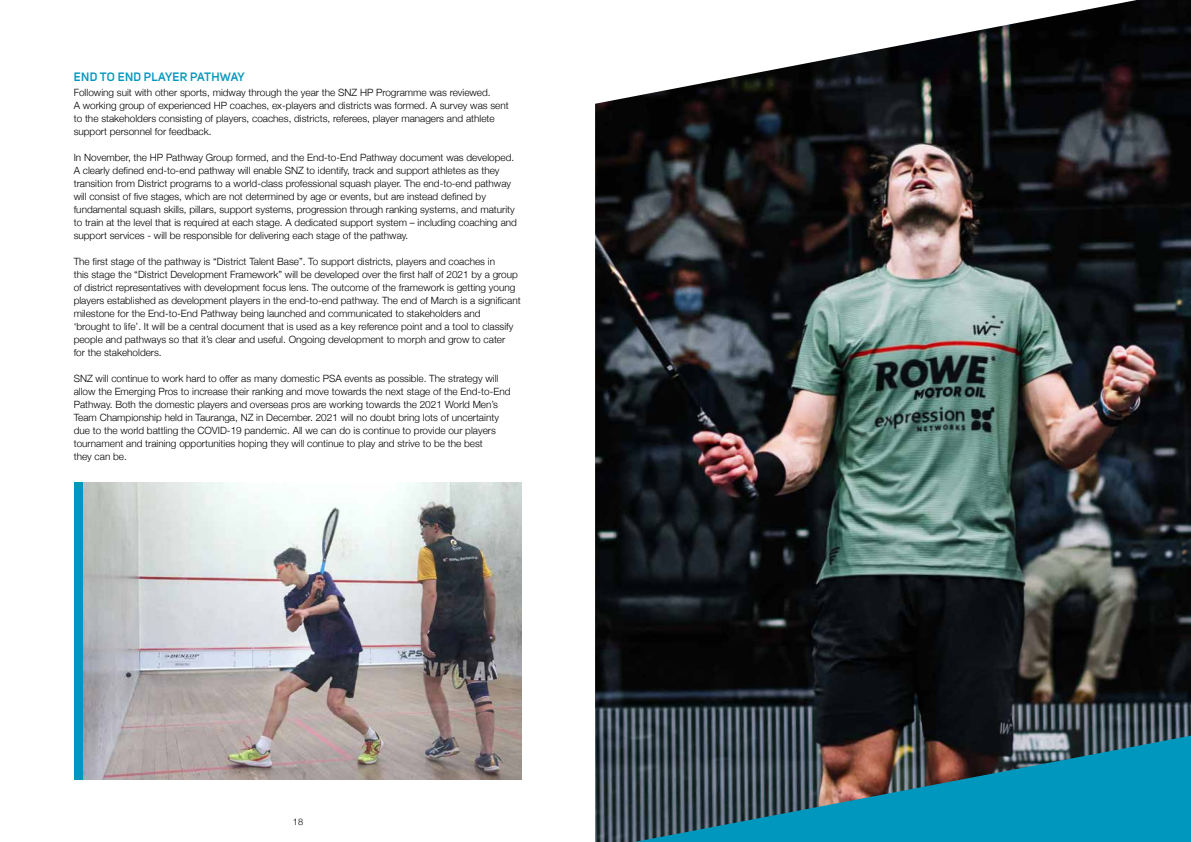
<style>
.page{position:relative;width:1191px;height:842px;background:#fff}
.page>*{position:absolute;margin:0;border:0;box-sizing:border-box;transform-origin:0 0}
.t1{font:600 12px "Uni Sans";letter-spacing:.03em;color:#0097be}
.t2{font:300 10px/13px "Helvetica Neue";color:#000}
.t3{font:300 9.1px "Helvetica Neue";color:#000}
</style>
<div class="page">
<img style="left:595px;top:0;width:596px;height:842px">
<svg style="left:634px;top:736px;width:557px;height:106px;background:#287287"></svg>
<img style="left:83px;top:482px;width:439px;height:298px">
<div style="left:75px;top:482px;width:8px;height:298px;background:#0097be"></div>
<p class="t1" style="left:74px;top:69px;width:172px">END TO END PLAYER PATHWAY</p>
<p class="t2" style="left:74px;top:86px;width:436px">Following suit with other sports, midway through the year the SNZ HP Programme was reviewed.<br>A working group of experienced HP coaches, ex-players and districts was formed. A survey was sent to the stakeholders consisting of players, coaches, districts, referees, player managers and athlete support personnel for feedback.</p>
<p class="t2" style="left:74px;top:151px;width:445px">In November, the HP Pathway Group formed, and the End-to-End Pathway document was developed.<br>A clearly defined end-to-end pathway will enable SNZ to identify, track and support athletes as they transition from District programs to a world-class professional squash player. The end-to-end pathway will consist of five stages, which are not determined by age or events, but are instead defined by fundamental squash skills, pillars, support systems, progression through ranking systems, and maturity to train at the level that is required at each stage. A dedicated support system – including coaching and support services - will be responsible for delivering each stage of the pathway.</p>
<p class="t2" style="left:74px;top:255px;width:448px">The first stage of the pathway is “District Talent Base”. To support districts, players and coaches in<br>this stage the “District Development Framework” will be developed over the first half of 2021 by a group of district representatives with development focus lens. The outcome of the framework is getting young players established as development players in the end-to-end pathway. The end of March is a significant milestone for the End-to-End Pathway being launched and communicated to stakeholders and<br>‘brought to life’. It will be a central document that is used as a key reference point and a tool to classify people and pathways so that it’s clear and useful. Ongoing development to morph and grow to cater<br>for the stakeholders.</p>
<p class="t2" style="left:74px;top:372px;width:438px">SNZ will continue to work hard to offer as many domestic PSA events as possible. The strategy will allow the Emerging Pros to increase their ranking and move towards the next stage of the End-to-End Pathway. Both the domestic players and overseas pros are working towards the 2021 World Men’s Team Championship held in Tauranga, NZ in December. 2021 will no doubt bring lots of uncertainty due to the world battling the COVID-19 pandemic. All we can do is continue to provide our players tournament and training opportunities hoping they will continue to play and strive to be the best<br>they can be.</p>
<p class="t3" style="left:293px;top:814px;width:12px">18</p>
</div>
